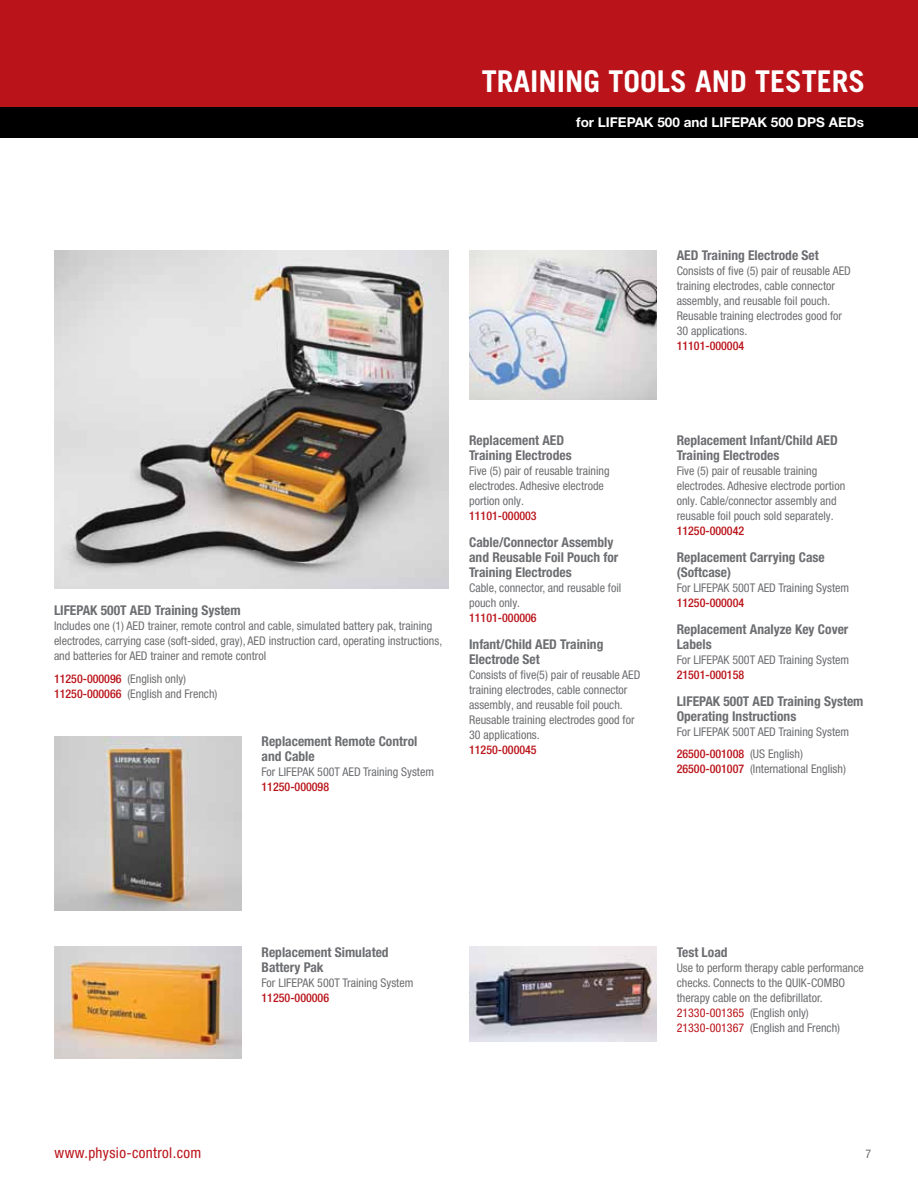
<style>
.page{position:relative;width:918px;height:1188px;background:#fff}
.page>*{position:absolute;margin:0;border:0;box-sizing:border-box;transform-origin:0 0}
.t1{font:700 30px "Trade Gothic LT Std";color:#fff}
.t2{font:condensed 15px "Helvetica Neue LT Std";letter-spacing:.025em;color:#ba141a}
.t3{font:700 condensed 13.5px/15px "Helvetica Neue LT Pro";color:#6d6e71}
.t4{font:700 13.5px "Helvetica Neue LT Std";color:#fff}
.t5{font:condensed 12px/15px "Helvetica Neue LTW1 G";color:#6d6e71}
.t6{font:500 condensed 12px "Helvetica Neue LTW1 G";color:#ba141a}
.s1{font-weight:500;color:#ba141a}
.s2{color:#ba141a}
</style>
<div class="page">
<div style="left:0;top:0;width:918px;height:137px;background:#ba141a"></div>
<div style="left:0;top:107px;width:918px;height:30px;background:#000"></div>
<img style="left:54px;top:251px;width:395px;height:338px">
<img style="left:54px;top:736px;width:187px;height:175px">
<img style="left:54px;top:946px;width:187px;height:112px">
<img style="left:469px;top:251px;width:187px;height:148px">
<img style="left:469px;top:947px;width:187px;height:95px">
<h1 class="t1" style="left:482px;top:63px;width:16px">TRAININ</h1>
<h1 class="t1" style="left:584px;top:63px;width:42px">G TOOLS</h1>
<h1 class="t1" style="left:695px;top:63px;width:77px">AN D TESTERS</h1>
<p class="t4" style="left:576px;top:113px;width:289px">for LIFEPAK 500 and LIFEPAK 500 DPS AEDs</p>
<p class="t3" style="left:54px;top:603px;width:188px">LIFEPAK 500T AED Training System</p>
<p class="t5" style="left:54px;top:619px;width:390px">Includes one (1) AED trainer, remote control and cable, simulated battery pak, training electrodes, carrying case (soft-sided, gray), AED instruction card, operating instructions, and batteries for AED trainer and remote control</p>
<p class="t5" style="left:54px;top:671px;width:165px"><span class="s1">11250-000096</span> (English only)<br><span class="s1">11250-000066</span> (English and French)</p>
<p class="t3" style="left:262px;top:734px;width:157px">Replacement Remote Control and Cable</p>
<p class="t5" style="left:262px;top:764px;width:174px">For LIFEPAK 500T AED Training System</p>
<p class="t6" style="left:262px;top:779px;width:69px">11250-000098</p>
<p class="t3" style="left:469px;top:432px;width:104px">Replacement AED<br>Training Electrodes</p>
<p class="t5" style="left:469px;top:463px;width:142px">Five (5) pair of reusable training electrodes. Adhesive electrode portion only.</p>
<p class="t6" style="left:469px;top:508px;width:69px">11101-000003</p>
<p class="t3" style="left:469px;top:534px;width:151px">Cable/Connector Assembly and Reusable Foil Pouch for<br>Training Electrodes</p>
<p class="t5" style="left:469px;top:580px;width:154px">Cable, connector, and reusable foil pouch only.</p>
<p class="t6" style="left:469px;top:610px;width:69px">11101-000006</p>
<p class="t3" style="left:469px;top:636px;width:136px">Infant/Child AED Training<br>Electrode Set</p>
<p class="t5" style="left:469px;top:667px;width:173px">Consists of five(5) pair of reusable AED training electrodes, cable connector assembly, and reusable foil pouch.<br>Reusable training electrodes good for 30 applications.</p>
<p class="t6" style="left:469px;top:742px;width:69px">11250-000045</p>
<p class="t3" style="left:677px;top:248px;width:144px">AED Training Electrode Set</p>
<p class="t5" style="left:677px;top:264px;width:176px">Consists of five (5) pair of reusable AED training electrodes, cable connector assembly, and reusable foil pouch.<br>Reusable training electrodes good for 30 applications.</p>
<p class="t6" style="left:677px;top:339px;width:69px">11101-000004</p>
<p class="t3" style="left:677px;top:432px;width:163px">Replacement Infant/Child AED<br>Training Electrodes</p>
<p class="t5" style="left:677px;top:463px;width:170px">Five (5) pair of reusable training electrodes. Adhesive electrode portion only. Cable/connector assembly and reusable foil pouch sold separately.</p>
<p class="t6" style="left:677px;top:523px;width:69px">11250-000042</p>
<p class="t3" style="left:677px;top:549px;width:150px">Replacement Carrying Case (Softcase)</p>
<p class="t5" style="left:677px;top:580px;width:174px">For LIFEPAK 500T AED Training System</p>
<p class="t6" style="left:677px;top:595px;width:69px">11250-000004</p>
<p class="t3" style="left:677px;top:621px;width:173px">Replacement Analyze Key Cover<br>Labels</p>
<p class="t5" style="left:677px;top:652px;width:174px">For LIFEPAK 500T AED Training System</p>
<p class="t6" style="left:677px;top:667px;width:69px">21501-000158</p>
<p class="t3" style="left:677px;top:693px;width:188px">LIFEPAK 500T AED Training System<br>Operating Instructions</p>
<p class="t5" style="left:677px;top:720px;width:174px;line-height:22.2px">For LIFEPAK 500T AED Training System<br><span class="s1">26500-001008</span> (US English)</p>
<p class="t5" style="left:677px;top:761px;width:171px"><span class="s1">26500-001007</span> (International English)</p>
<p class="t3" style="left:262px;top:945px;width:129px">Replacement Simulated<br>Battery Pak</p>
<p class="t5" style="left:262px;top:976px;width:153px">For LIFEPAK 500T Training System</p>
<p class="t6" style="left:262px;top:991px;width:69px">11250-000006</p>
<p class="t3" style="left:677px;top:944px;width:52px">Test Load</p>
<p class="t5" style="left:677px;top:960px;width:189px">Use to perform therapy cable performance checks. Connects to the QUIK-COMBO therapy cable on the defibrillator.<br><span class="s2">21330-001365</span> (English only)<br><span class="s2">21330-001367</span> (English and French)</p>
<p class="t2" style="left:55px;top:1144px;width:148px">www.physio-control.com</p>
<p class="t5" style="left:866px;top:1146px;width:7px">7</p>
</div>
